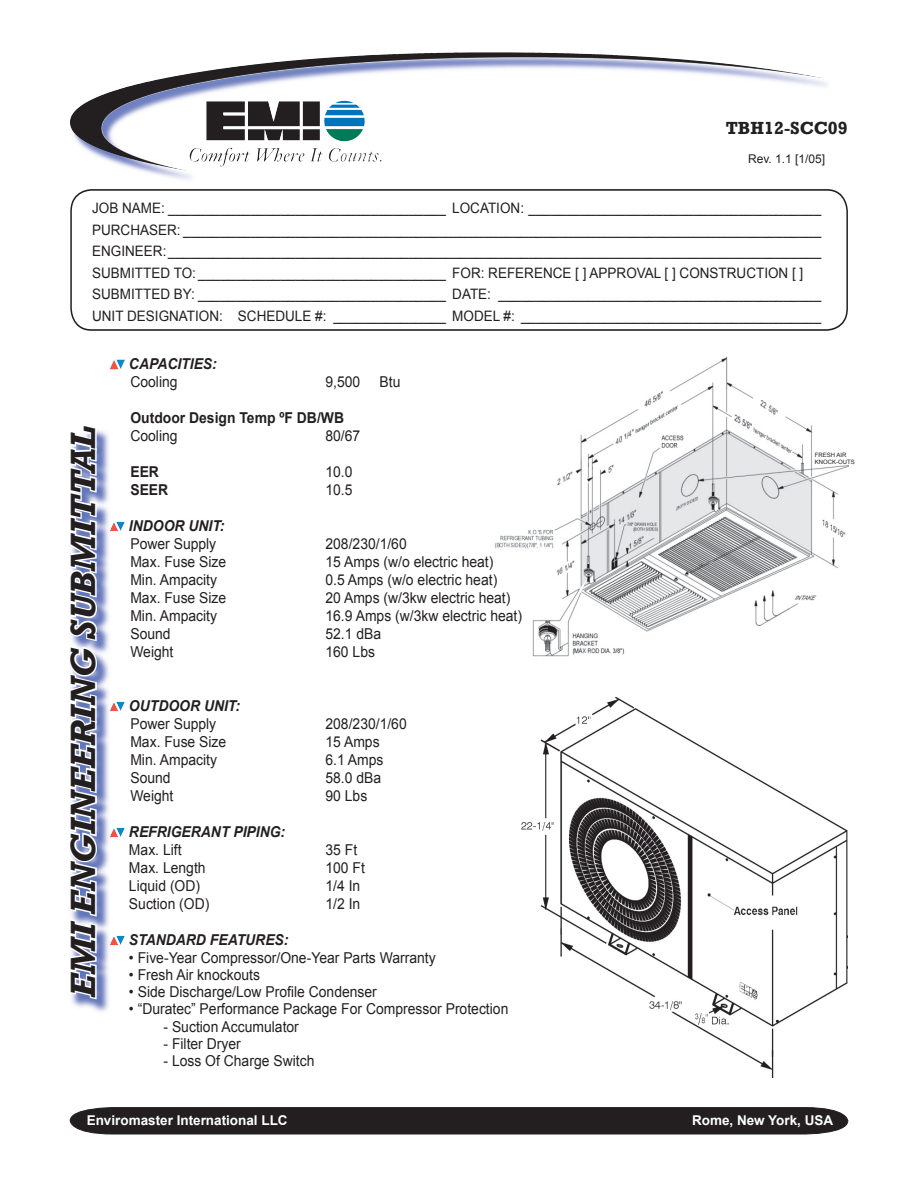
<style>
.page{position:relative;width:918px;height:1188px;background:#fff}
.page>*{position:absolute;margin:0;border:0;box-sizing:border-box;transform-origin:0 0}
.t1{font:italic 700 36px "Rockwell";color:#231f20}
.t2{font:700 18px "Rockwell";color:#231f20}
.t3{font:15px "Arial";color:#231f20;scale:.93 1}
.t4{font:italic 700 15px "Arial";color:#231f20;scale:.93 1}
.t5{font:700 15px "Arial";color:#231f20;scale:.93 1}
.t6{font:14.4px/21.6px "Arial";color:#231f20;scale:.94 1}
.t7{font:700 13.5px "Arial";color:#fff}
.t8{font:12px "Arial";color:#231f20}
.t9{font:6px/7.2px "Arial";color:#231f20}
</style>
<div class="page">
<svg style="left:69px;top:1107px;width:780px;height:28px;background:#2c2829"></svg>
<img style="left:494px;top:356px;width:354px;height:301px">
<img style="left:522px;top:698px;width:326px;height:380px">
<img style="left:110px;top:360px;width:15px;height:9px">
<img style="left:111px;top:522px;width:14px;height:9px">
<img style="left:111px;top:702px;width:14px;height:9px">
<img style="left:111px;top:828px;width:14px;height:9px">
<img style="left:111px;top:936px;width:14px;height:9px">
<img style="left:71px;top:54px;width:756px;height:126px">
<img style="left:489px;top:58px;width:332px;height:20px">
<img style="left:206px;top:101px;width:159px;height:41px">
<div style="left:70px;top:189px;width:778px;height:142px;border:2px solid #231f20;border-radius:21px"></div>
<img style="left:72px;top:430px;width:39px;height:582px">
<svg style="left:71px;top:430px;width:28px;height:571px"></svg>
<p class="t2" style="left:726px;top:117px;width:124px">TBH12-SCC09</p>
<p class="t8" style="left:748px;top:151px;width:79px">Rev. 1.1 [1/05]</p>
<p class="t6" style="left:92px;top:197px;width:777px">JOB NAME: _____________________________________ LOCATION: _______________________________________ PURCHASER: _____________________________________________________________________________________ ENGINEER: _______________________________________________________________________________________ SUBMITTED TO: _________________________________ FOR: REFERENCE [ ] APPROVAL [ ] CONSTRUCTION [ ] SUBMITTED BY: _________________________________ DATE: ___________________________________________ UNIT DESIGNATION: SCHEDULE #: _______________ MODEL #: ________________________________________</p>
<h1 class="t1" style="left:62px;top:998px;width:573px;rotate:-90deg">EMI ENGINEERING SUBMITTAL</h1>
<p class="t4" style="left:129px;top:354px;width:96px">CAPACITIES:</p>
<p class="t3" style="left:130px;top:372px;width:52px">Cooling</p>
<p class="t3" style="left:326px;top:372px;width:39px">9,500</p>
<p class="t3" style="left:380px;top:372px;width:24px">Btu</p>
<p class="t5" style="left:130px;top:408px;width:231px">Outdoor Design Temp ºF DB/WB</p>
<p class="t3" style="left:130px;top:426px;width:52px">Cooling</p>
<p class="t3" style="left:326px;top:426px;width:39px">80/67</p>
<p class="t5" style="left:130px;top:462px;width:32px">EER</p>
<p class="t3" style="left:326px;top:462px;width:31px">10.0</p>
<p class="t5" style="left:130px;top:480px;width:42px">SEER</p>
<p class="t3" style="left:325px;top:480px;width:31px">10.5</p>
<p class="t4" style="left:129px;top:516px;width:104px">INDOOR UNIT:</p>
<p class="t3" style="left:130px;top:534px;width:94px">Power Supply</p>
<p class="t3" style="left:326px;top:534px;width:89px">208/230/1/60</p>
<p class="t3" style="left:130px;top:552px;width:105px">Max. Fuse Size</p>
<p class="t3" style="left:325px;top:552px;width:182px">15 Amps (w/o electric heat)</p>
<p class="t3" style="left:130px;top:570px;width:95px">Min. Ampacity</p>
<p class="t3" style="left:326px;top:570px;width:186px">0.5 Amps (w/o electric heat)</p>
<p class="t3" style="left:130px;top:588px;width:105px">Max. Fuse Size</p>
<p class="t3" style="left:325px;top:588px;width:200px">20 Amps (w/3kw electric heat)</p>
<p class="t3" style="left:130px;top:606px;width:95px">Min. Ampacity</p>
<p class="t3" style="left:326px;top:606px;width:213px">16.9 Amps (w/3kw electric heat)</p>
<p class="t3" style="left:130px;top:624px;width:45px">Sound</p>
<p class="t3" style="left:326px;top:624px;width:61px">52.1 dBa</p>
<p class="t3" style="left:130px;top:642px;width:48px">Weight</p>
<p class="t3" style="left:326px;top:642px;width:55px">160 Lbs</p>
<p class="t4" style="left:129px;top:696px;width:121px">OUTDOOR UNIT:</p>
<p class="t3" style="left:130px;top:714px;width:94px">Power Supply</p>
<p class="t3" style="left:326px;top:714px;width:89px">208/230/1/60</p>
<p class="t3" style="left:130px;top:732px;width:105px">Max. Fuse Size</p>
<p class="t3" style="left:325px;top:732px;width:60px">15 Amps</p>
<p class="t3" style="left:130px;top:750px;width:95px">Min. Ampacity</p>
<p class="t3" style="left:326px;top:750px;width:64px">6.1 Amps</p>
<p class="t3" style="left:130px;top:768px;width:45px">Sound</p>
<p class="t3" style="left:326px;top:768px;width:61px">58.0 dBa</p>
<p class="t3" style="left:130px;top:786px;width:48px">Weight</p>
<p class="t3" style="left:326px;top:786px;width:46px">90 Lbs</p>
<p class="t4" style="left:129px;top:822px;width:170px">REFRIGERANT PIPING:</p>
<p class="t3" style="left:129px;top:840px;width:58px">Max. Lift</p>
<p class="t3" style="left:326px;top:840px;width:36px">35 Ft</p>
<p class="t3" style="left:129px;top:858px;width:84px">Max. Length</p>
<p class="t3" style="left:326px;top:858px;width:44px">100 Ft</p>
<p class="t3" style="left:129px;top:876px;width:78px">Liquid (OD)</p>
<p class="t3" style="left:326px;top:876px;width:39px">1/4 In</p>
<p class="t3" style="left:129px;top:894px;width:88px">Suction (OD)</p>
<p class="t3" style="left:326px;top:894px;width:39px">1/2 In</p>
<p class="t4" style="left:129px;top:930px;width:173px">STANDARD FEATURES:</p>
<p class="t3" style="left:129px;top:948px;width:331px">• Five-Year Compressor/One-Year Parts Warranty</p>
<p class="t3" style="left:129px;top:965px;width:142px">• Fresh Air knockouts</p>
<p class="t3" style="left:129px;top:982px;width:268px">• Side Discharge/Low Profile Condenser</p>
<p class="t3" style="left:129px;top:999px;width:409px">• “Duratec” Performance Package For Compressor Protection</p>
<p class="t3" style="left:164px;top:1017px;width:147px">- Suction Accumulator</p>
<p class="t3" style="left:164px;top:1034px;width:85px">- Filter Dryer</p>
<p class="t3" style="left:164px;top:1051px;width:164px">- Loss Of Charge Switch</p>
<p class="t9" style="left:815px;top:452px;width:42px">FRESH AIR<br>KNOCK-OUTS</p>
<p class="t7" style="left:87px;top:1111px;width:203px">Enviromaster International LLC</p>
<p class="t7" style="left:692px;top:1111px;width:143px">Rome, New York, USA</p>
</div>
